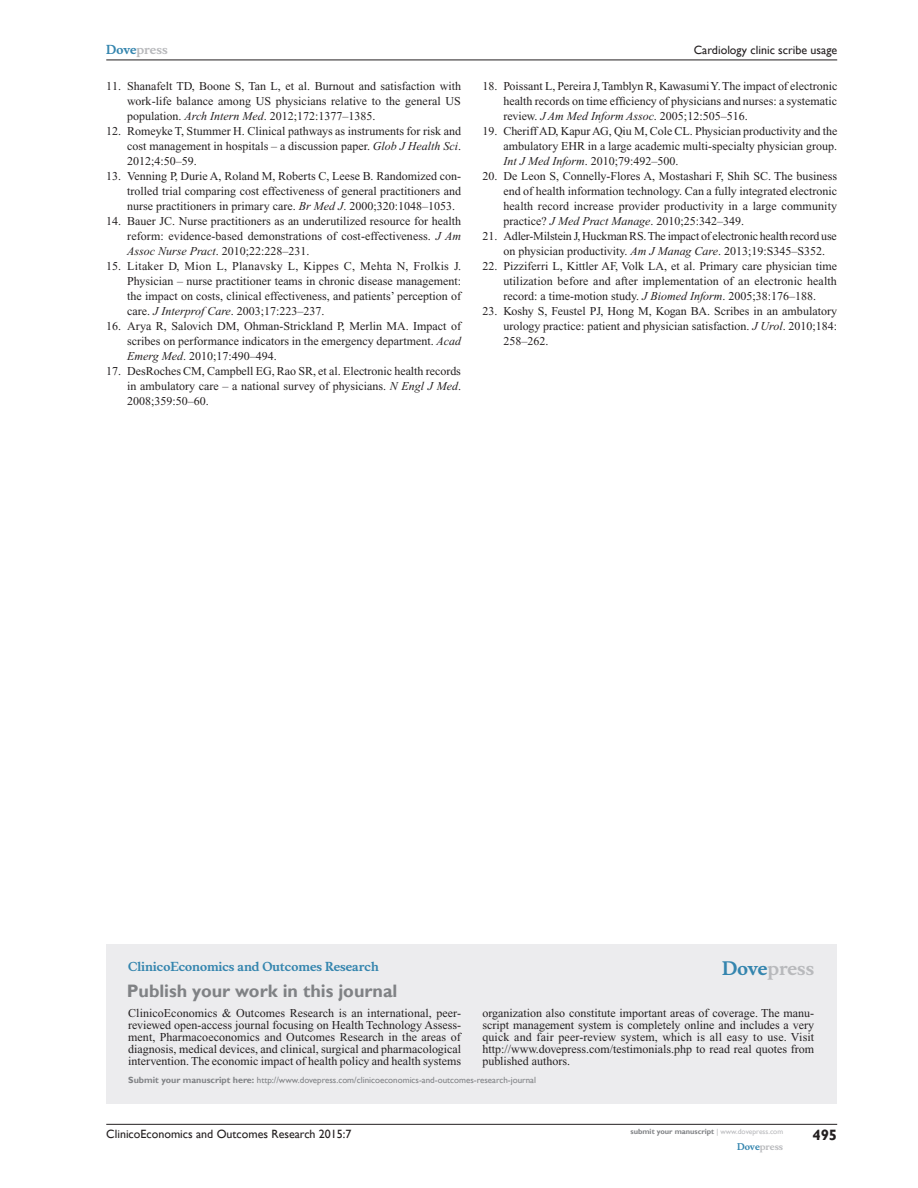
<style>
.page{position:relative;width:918px;height:1188px;background:#fff}
.page>*{position:absolute;margin:0;border:0;box-sizing:border-box;transform-origin:0 0}
.PromBx-H1{font:700 18px "Gill Sans";color:#808285}
.PromBx-Brand{font:700 18px "Musee";color:#b8b9bc}
.t1{font:700 15px "Gill Sans";color:#231f20}
.RefNL2{font:12px/15px "Times New Roman";color:#231f20;text-align:justify}
.PromBx-Tx{font:12px/12px "Times New Roman";color:#231f20;text-align:justify}
.t2{font:12px "Gill Sans";color:#231f20}
.PromBx-JrnlName{font:700 12px "Musee";color:#3485ae}
.t3{font:700 12px "Musee";color:#b8b9bc}
.PromBx-SubmitMssWebA{font:9px "Gill Sans";color:#808285}
.t4{font:700 9px "Musee";color:#b8b9bc}
.t5{font:700 7.5px "Gill Sans";color:#808285}
.s1{color:#3485ae}
.s2{font-style:italic}
.s3{font-weight:700}
.s4{font-weight:400;color:#b8b9bc}
</style>
<div class="page">
<div style="left:106px;top:944px;width:731px;height:159px;background:#ececee"></div>
<hr style="left:106px;top:1124px;width:731px;height:1px;background:#231f20">
<hr style="left:106px;top:60px;width:731px;height:1px;background:#231f20">
<p class="t3" style="left:106px;top:43px;width:63px"><span class="s1">Dove</span>press</p>
<p class="RefNL2" style="left:127px;top:79px;width:335px;text-indent:-21px">11. Shanafelt TD, Boone S, Tan L, et al. Burnout and satisfaction with work-life balance among US physicians relative to the general US population. <span class="s2">Arch Intern Med</span>. 2012;172:1377–1385.</p>
<p class="RefNL2" style="left:127px;top:124px;width:335px;text-indent:-21px">12. Romeyke T, Stummer H. Clinical pathways as instruments for risk and cost management in hospitals – a discussion paper. <span class="s2">Glob J Health Sci</span>.<br>2012;4:50–59.</p>
<p class="RefNL2" style="left:127px;top:169px;width:335px;text-indent:-21px">13. Venning P, Durie A, Roland M, Roberts C, Leese B. Randomized con&shy;trolled trial comparing cost effectiveness of general practitioners and nurse practitioners in primary care. <span class="s2">Br Med J</span>. 2000;320:1048–1053.</p>
<p class="RefNL2" style="left:127px;top:214px;width:335px;text-indent:-21px">14. Bauer JC. Nurse practitioners as an underutilized resource for health reform: evidence-based demonstrations of cost-effectiveness. <span class="s2">J Am Assoc Nurse Pract</span>. 2010;22:228–231.</p>
<p class="RefNL2" style="left:127px;top:259px;width:335px;text-indent:-21px">15. Litaker D, Mion L, Planavsky L, Kippes C, Mehta N, Frolkis J.<br>Physician – nurse practitioner teams in chronic disease management: the impact on costs, clinical effectiveness, and patients’ perception of care. <span class="s2">J Interprof Care</span>. 2003;17:223–237.</p>
<p class="RefNL2" style="left:127px;top:319px;width:335px;text-indent:-21px">16. Arya R, Salovich DM, Ohman-Strickland P, Merlin MA. Impact of scribes on performance indicators in the emergency department. <span class="s2">Acad Emerg Med</span>. 2010;17:490–494.</p>
<p class="RefNL2" style="left:127px;top:364px;width:335px;text-indent:-21px">17. DesRoches CM, Campbell EG, Rao SR, et al. Electronic health records in ambulatory care – a national survey of physicians. <span class="s2">N Engl J Med</span>.<br>2008;359:50–60.</p>
<p class="t2" style="left:694px;top:43px;width:145px">Cardiology clinic scribe usage</p>
<p class="RefNL2" style="left:503px;top:79px;width:336px;text-indent:-21px">18. Poissant L, Pereira J, Tamblyn R, Kawasumi Y. The impact of electronic health records on time efficiency of physicians and nurses: a systematic review. <span class="s2">J Am Med Inform Assoc</span>. 2005;12:505–516.</p>
<p class="RefNL2" style="left:503px;top:124px;width:335px;text-indent:-21px">19. Cheriff AD, Kapur AG, Qiu M, Cole CL. Physician productivity and the ambulatory EHR in a large academic multi-specialty physician group.<br><span class="s2">Int J Med Inform</span>. 2010;79:492–500.</p>
<p class="RefNL2" style="left:503px;top:169px;width:335px;text-indent:-21px">20. De Leon S, Connelly-Flores A, Mostashari F, Shih SC. The business end of health information technology. Can a fully integrated electronic health record increase provider productivity in a large community practice? <span class="s2">J Med Pract Manage</span>. 2010;25:342–349.</p>
<p class="RefNL2" style="left:503px;top:229px;width:335px;text-indent:-21px">21. Adler-Milstein J, Huckman RS. The impact of electronic health record use on physician productivity. <span class="s2">Am J Manag Care</span>. 2013;19:S345–S352.</p>
<p class="RefNL2" style="left:503px;top:259px;width:335px;text-indent:-21px">22. Pizziferri L, Kittler AF, Volk LA, et al. Primary care physician time utilization before and after implementation of an electronic health record: a time-motion study. <span class="s2">J Biomed Inform</span>. 2005;38:176–188.</p>
<p class="RefNL2" style="left:503px;top:304px;width:335px;text-indent:-21px">23. Koshy S, Feustel PJ, Hong M, Kogan BA. Scribes in an ambulatory urology practice: patient and physician satisfaction. <span class="s2">J Urol</span>. 2010;184:<br>258–262.</p>
<p class="PromBx-JrnlName" style="left:128px;top:959px;width:252px">ClinicoEconomics and Outcomes Research</p>
<p class="PromBx-H1" style="left:127px;top:980px;width:272px">Publish your work in this journal</p>
<p class="PromBx-Brand" style="left:722px;top:958px;width:94px"><span class="s1">Dove</span>press</p>
<p class="PromBx-Tx" style="left:128px;top:1007px;width:334px">ClinicoEconomics &amp; Outcomes Research is an international, peer&shy;reviewed open-access journal focusing on Health Technology Assess&shy;ment, Pharmacoeconomics and Outcomes Research in the areas of diagnosis, medical devices, and clinical, surgical and pharmacological intervention. The economic impact of health policy and health systems</p>
<p class="PromBx-Tx" style="left:482px;top:1007px;width:333px">organization also constitute important areas of coverage. The manu&shy;script management system is completely online and includes a very quick and fair peer-review system, which is all easy to use. Visit http://www.dovepress.com/testimonials.php to read real quotes from published authors.</p>
<p class="PromBx-SubmitMssWebA" style="left:128px;top:1075px;width:409px"><span class="s3">Submit your manuscript here:</span> http://www.dovepress.com/clinicoeconomics-and-outcomes-research-journal</p>
<p class="t2" style="left:106px;top:1127px;width:247px">ClinicoEconomics and Outcomes Research 2015:7</p>
<p class="t5" style="left:631px;top:1127px;width:154px">submit your manuscript <span class="s4">| www.dovepress.com</span></p>
<p class="t4" style="left:737px;top:1141px;width:48px"><span class="s1">Dove</span>press</p>
<p class="t1" style="left:812px;top:1126px;width:26px">495</p>
</div>
